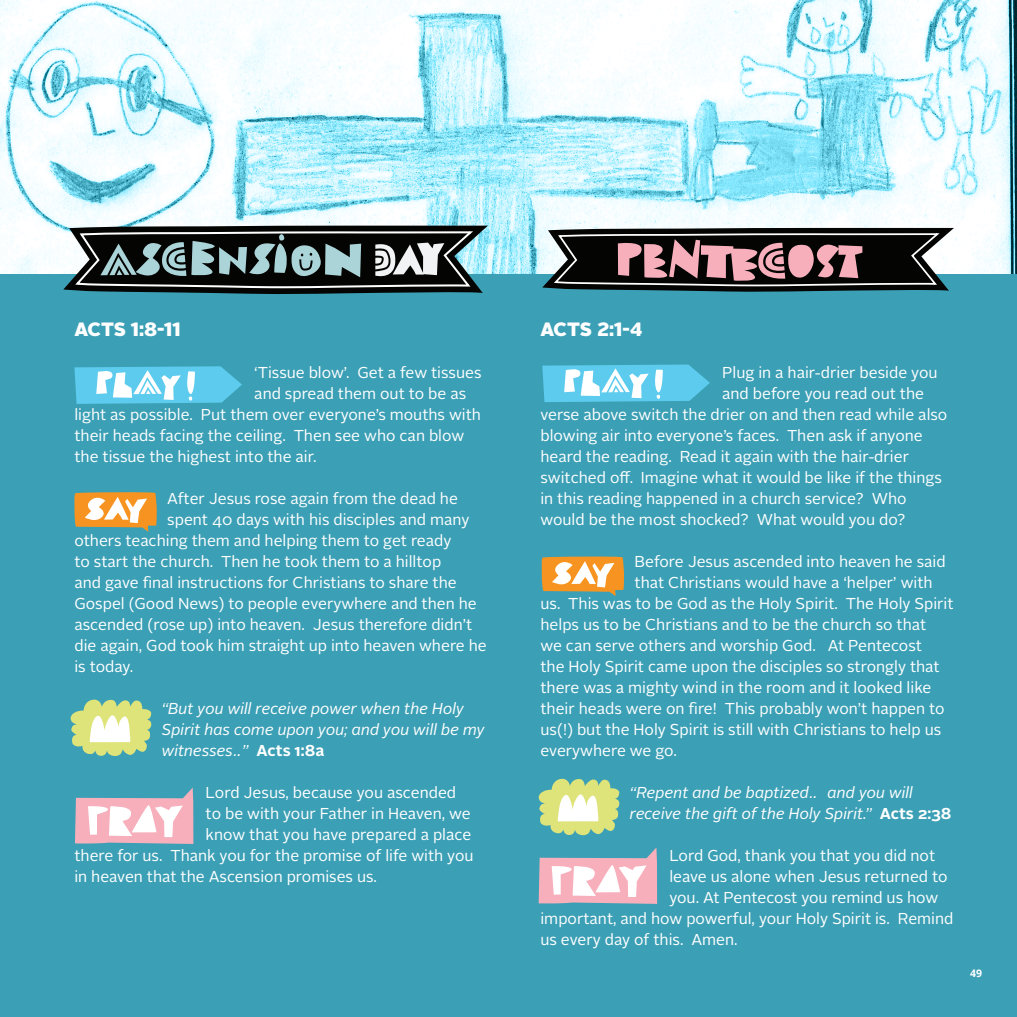
<style>
.page{position:relative;width:1017px;height:1017px;background:#3b9fb5}
.page>*{position:absolute;margin:0;border:0;box-sizing:border-box;transform-origin:0 0}
.t1{font:900 19.25px "Alright Sans";letter-spacing:-.005em;color:#fff}
.t2{font:15.75px "Alright Sans";color:#fff}
.t3{font:italic 15.75px/21px "Alright Sans";color:#fff}
.t4{font:700 10.5px "Open Sans";color:#fff}
.s1{font-weight:700;font-style:normal}
</style>
<div class="page">
<svg style="left:74px;top:366px;width:168px;height:38px;background:#78d0ea"></svg>
<svg style="left:74px;top:492px;width:83px;height:40px;background:#ddae6a"></svg>
<svg style="left:71px;top:699px;width:80px;height:57px"></svg>
<svg style="left:75px;top:787px;width:118px;height:57px"></svg>
<svg style="left:542px;top:365px;width:168px;height:37px;background:#7ad1eb"></svg>
<svg style="left:541px;top:556px;width:83px;height:40px;background:#ddae6a"></svg>
<svg style="left:539px;top:779px;width:80px;height:57px"></svg>
<svg style="left:539px;top:847px;width:118px;height:57px"></svg>
<img style="left:0;top:0;width:1017px;height:273px">
<svg style="left:63px;top:225px;width:426px;height:69px;background:#4b595a"></svg>
<svg style="left:542px;top:228px;width:413px;height:64px;background:#564d4f"></svg>
<p class="t1" style="left:74px;top:315px;width:108px">ACTS 1:8-11</p>
<p class="t2" style="left:254px;top:362px;width:229px">‘Tissue blow’. Get a few tissues</p>
<p class="t2" style="left:254px;top:383px;width:213px">and spread them out to be as</p>
<p class="t2" style="left:74px;top:404px;width:408px">light as possible. Put them over everyone’s mouths with</p>
<p class="t2" style="left:74px;top:425px;width:391px">their heads facing the ceiling. Then see who can blow</p>
<p class="t2" style="left:74px;top:446px;width:244px">the tissue the highest into the air.</p>
<p class="t2" style="left:167px;top:488px;width:292px">After Jesus rose again from the dead he</p>
<p class="t2" style="left:167px;top:509px;width:304px">spent 40 days with his disciples and many</p>
<p class="t2" style="left:74px;top:530px;width:378px">others teaching them and helping them to get ready</p>
<p class="t2" style="left:74px;top:551px;width:368px">to start the church. Then he took them to a hilltop</p>
<p class="t2" style="left:74px;top:572px;width:384px">and gave final instructions for Christians to share the</p>
<p class="t2" style="left:74px;top:593px;width:404px">Gospel (Good News) to people everywhere and then he</p>
<p class="t2" style="left:74px;top:614px;width:399px">ascended (rose up) into heaven. Jesus therefore didn’t</p>
<p class="t2" style="left:74px;top:635px;width:414px">die again, God took him straight up into heaven where he</p>
<p class="t2" style="left:74px;top:656px;width:60px">is today.</p>
<p class="t3" style="left:162px;top:698px;width:324px">“But you will receive power when the Holy<br>Spirit has come upon you; and you will be my witnesses…” <span class="s1">Acts 1:8a</span></p>
<p class="t2" style="left:206px;top:782px;width:252px">Lord Jesus, because you ascended</p>
<p class="t2" style="left:206px;top:803px;width:267px">to be with your Father in Heaven, we</p>
<p class="t2" style="left:206px;top:824px;width:267px">know that you have prepared a place</p>
<p class="t2" style="left:74px;top:845px;width:401px">there for us. Thank you for the promise of life with you</p>
<p class="t2" style="left:74px;top:866px;width:304px">in heaven that the Ascension promises us.</p>
<p class="t1" style="left:540px;top:315px;width:103px">ACTS 2:1-4</p>
<p class="t2" style="left:722px;top:362px;width:217px">Plug in a hair-drier beside you</p>
<p class="t2" style="left:722px;top:383px;width:203px">and before you read out the</p>
<p class="t2" style="left:540px;top:404px;width:408px">verse above switch the drier on and then read while also</p>
<p class="t2" style="left:540px;top:425px;width:384px">blowing air into everyone’s faces. Then ask if anyone</p>
<p class="t2" style="left:540px;top:446px;width:370px">heard the reading. Read it again with the hair-drier</p>
<p class="t2" style="left:540px;top:467px;width:403px">switched off. Imagine what it would be like if the things</p>
<p class="t2" style="left:540px;top:488px;width:368px">in this reading happened in a church service? Who</p>
<p class="t2" style="left:540px;top:509px;width:366px">would be the most shocked? What would you do?</p>
<p class="t2" style="left:635px;top:551px;width:313px">Before Jesus ascended into heaven he said</p>
<p class="t2" style="left:635px;top:572px;width:300px">that Christians would have a ‘helper’ with</p>
<p class="t2" style="left:540px;top:593px;width:415px">us. This was to be God as the Holy Spirit. The Holy Spirit</p>
<p class="t2" style="left:540px;top:614px;width:387px">helps us to be Christians and to be the church so that</p>
<p class="t2" style="left:540px;top:635px;width:383px">we can serve others and worship God. At Pentecost</p>
<p class="t2" style="left:540px;top:656px;width:401px">the Holy Spirit came upon the disciples so strongly that</p>
<p class="t2" style="left:540px;top:677px;width:392px">there was a mighty wind in the room and it looked like</p>
<p class="t2" style="left:540px;top:698px;width:406px">their heads were on fire! This probably won’t happen to</p>
<p class="t2" style="left:540px;top:719px;width:402px">us(!) but the Holy Spirit is still with Christians to help us</p>
<p class="t2" style="left:540px;top:740px;width:138px">everywhere we go.</p>
<p class="t3" style="left:630px;top:782px;width:323px">“Repent and be baptized… and you will receive the gift of the Holy Spirit.” <span class="s1">Acts 2:38</span></p>
<p class="t2" style="left:669px;top:845px;width:267px">Lord God, thank you that you did not</p>
<p class="t2" style="left:669px;top:866px;width:280px">leave us alone when Jesus returned to</p>
<p class="t2" style="left:669px;top:887px;width:270px">you. At Pentecost you remind us how</p>
<p class="t2" style="left:540px;top:908px;width:414px">important, and how powerful, your Holy Spirit is. Remind</p>
<p class="t2" style="left:540px;top:929px;width:199px">us every day of this. Amen.</p>
<p class="t4" style="left:970px;top:965px;width:13px">49</p>
</div>
